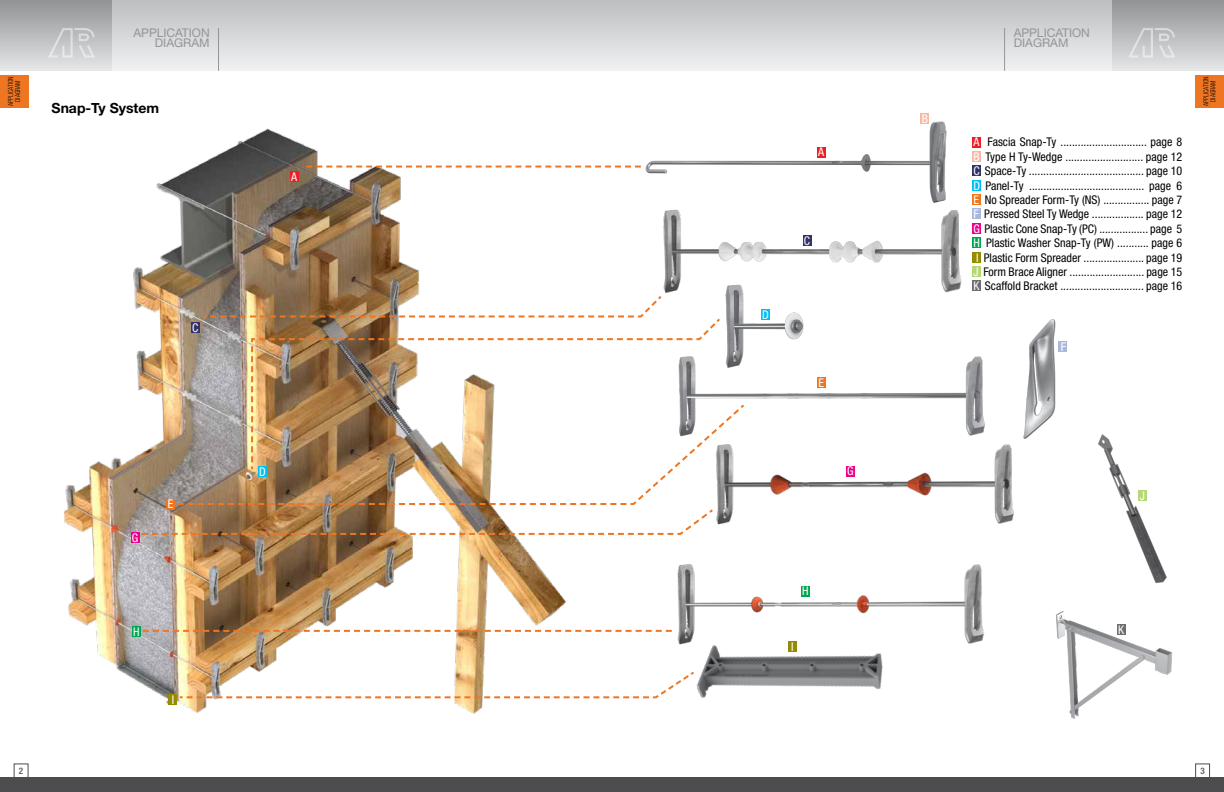
<style>
.page{position:relative;width:1224px;height:792px;background:#fff}
.page>*{position:absolute;margin:0;border:0;box-sizing:border-box;transform-origin:0 0}
.t1{font:700 14px "Helvetica Neue LT Std";color:#000}
.t2{font:condensed 12px/14.4px "Helvetica Neue LT Std";color:#000;text-align:justify}
.t3{font:12px/10.5px "Helvetica Neue LT Std";color:#939598}
.t4{font:condensed 12px "Helvetica Neue LT Std";color:#fff}
.t5{font:500 condensed 9px "Helvetica Neue LT Std";color:#4d4d4f}
.t6{font:300 condensed 7px/7px "Helvetica Neue LT Std";letter-spacing:-.01em;color:#000;text-align:center;scale:.9 1}
.s1{color:#fff}
</style>
<div class="page">
<div style="left:1195px;top:764px;width:15px;height:14px;border:1px solid #4d4d4f"></div>
<div style="left:14px;top:764px;width:14px;height:14px;border:1px solid #4d4d4f"></div>
<div style="left:972px;top:209px;width:9px;height:10px;background:#abb8de"></div>
<img style="left:635px;top:118px;width:312px;height:85px">
<img style="left:663px;top:209px;width:299px;height:84px">
<div style="left:972px;top:137px;width:9px;height:10px;background:#ed1d24"></div>
<div style="left:972px;top:165px;width:9px;height:11px;background:#343469"></div>
<div style="left:972px;top:180px;width:9px;height:11px;background:#00c0f3"></div>
<div style="left:972px;top:194px;width:9px;height:11px;background:#ee7623"></div>
<div style="left:972px;top:223px;width:9px;height:11px;background:#ec008c"></div>
<div style="left:972px;top:151px;width:9px;height:11px;background:#fab7a2"></div>
<div style="left:972px;top:237px;width:9px;height:11px;background:#00a651"></div>
<div style="left:972px;top:252px;width:9px;height:10px;background:#948b00"></div>
<div style="left:972px;top:266px;width:9px;height:11px;background:#b7d776"></div>
<div style="left:972px;top:280px;width:9px;height:11px;background:#6d6e71"></div>
<div style="left:0;top:0;width:1224px;height:71px;background:linear-gradient(to bottom,#bcbec0,#f1f2f2)"></div>
<div style="left:0;top:0;width:111px;height:71px;background:linear-gradient(to bottom,#909295,#e5e6e8)"></div>
<svg style="left:48px;top:28px;width:47px;height:30px"></svg>
<hr style="left:1004px;top:28px;width:1px;height:43px;background:#939598">
<hr style="left:218px;top:28px;width:1px;height:43px;background:#939598">
<div style="left:1113px;top:0;width:111px;height:71px;background:linear-gradient(to bottom,#909295,#e5e6e8)"></div>
<svg style="left:1128px;top:28px;width:47px;height:30px"></svg>
<div style="left:0;top:75px;width:28px;height:32px;background:#ee7623"></div>
<img style="left:714px;top:279px;width:95px;height:72px">
<div style="left:1195px;top:75px;width:29px;height:32px;background:#ee7623"></div>
<div style="left:0;top:778px;width:1224px;height:14px;background:#4d4d4f"></div>
<img style="left:64px;top:128px;width:548px;height:586px">
<div style="left:817px;top:147px;width:8px;height:10px;background:#ed1d24"></div>
<div style="left:290px;top:171px;width:9px;height:11px;background:#ed1d24"></div>
<div style="left:803px;top:235px;width:8px;height:11px;background:#343469"></div>
<div style="left:191px;top:322px;width:9px;height:11px;background:#343469"></div>
<div style="left:761px;top:309px;width:9px;height:11px;background:#00c0f3"></div>
<div style="left:1058px;top:341px;width:9px;height:11px;background:#abb8de"></div>
<img style="left:677px;top:564px;width:308px;height:81px">
<div style="left:801px;top:586px;width:9px;height:10px;background:#00a651"></div>
<div style="left:132px;top:626px;width:9px;height:11px;background:#00a651"></div>
<div style="left:921px;top:113px;width:8px;height:11px;background:#fab7a2"></div>
<img style="left:1023px;top:319px;width:33px;height:120px">
<img style="left:1098px;top:434px;width:69px;height:149px">
<img style="left:1055px;top:611px;width:118px;height:108px">
<img style="left:741px;top:351px;width:244px;height:85px">
<img style="left:746px;top:444px;width:268px;height:80px">
<img style="left:686px;top:643px;width:205px;height:55px">
<svg style="left:178px;top:670px;width:518px;height:29px"></svg>
<svg style="left:143px;top:630px;width:529px;height:2px"></svg>
<svg style="left:306px;top:166px;width:335px;height:2px"></svg>
<svg style="left:201px;top:294px;width:461px;height:24px"></svg>
<img style="left:133px;top:346px;width:608px;height:190px">
<img style="left:250px;top:316px;width:472px;height:155px">
<div style="left:1138px;top:490px;width:9px;height:11px;background:#b7d776"></div>
<div style="left:788px;top:641px;width:9px;height:11px;background:#948b00"></div>
<div style="left:169px;top:694px;width:8px;height:11px;background:#948b00"></div>
<div style="left:846px;top:466px;width:9px;height:10px;background:#ec008c"></div>
<div style="left:131px;top:533px;width:8px;height:10px;background:#ec008c"></div>
<div style="left:817px;top:378px;width:9px;height:10px;background:#ee7623"></div>
<div style="left:166px;top:499px;width:9px;height:10px;background:#ee7623"></div>
<p class="t3" style="left:134px;top:27px;width:78px;text-align:right">APPLICATION<br>DIAGRAM</p>
<p class="t3" style="left:1014px;top:27px;width:78px">APPLICATION<br>DIAGRAM</p>
<p class="t6" style="left:7px;top:106px;width:34px;rotate:-90deg">APPLICATION<br>DIAGRAM</p>
<p class="t6" style="left:1203px;top:106px;width:34px;rotate:-90deg">APPLICATION<br>DIAGRAM</p>
<p class="t2" style="left:973px;top:135px;width:210px"><span class="s1">A</span> Fascia Snap-Ty .............................. page 8<br><span class="s1">B</span> Type H Ty-Wedge ........................... page 12<br><span class="s1">C</span> Space-Ty ........................................ page 10<br><span class="s1">D</span> Panel-Ty ........................................ page 6<br><span class="s1">E</span> No Spreader Form-Ty (NS) ................ page 7<br><span class="s1">F</span> Pressed Steel Ty Wedge .................. page 12<br><span class="s1">G</span> Plastic Cone Snap-Ty (PC) ................. page 5<br><span class="s1">H</span> Plastic Washer Snap-Ty (PW) ........... page 6<br><span class="s1">I</span> Plastic Form Spreader ..................... page 19<br><span class="s1">J</span> Form Brace Aligner .......................... page 15<br><span class="s1">K</span> Scaffold Bracket ............................. page 16</p>
<p class="t1" style="left:52px;top:99px;width:109px">Snap-Ty System</p>
<p class="t4" style="left:922px;top:112px;width:8px">B</p>
<p class="t4" style="left:818px;top:145px;width:7px">A</p>
<p class="t4" style="left:291px;top:170px;width:7px">A</p>
<p class="t4" style="left:804px;top:233px;width:8px">C</p>
<p class="t4" style="left:192px;top:321px;width:8px">C</p>
<p class="t4" style="left:762px;top:308px;width:8px">D</p>
<p class="t4" style="left:818px;top:376px;width:7px">E</p>
<p class="t4" style="left:1061px;top:340px;width:7px">F</p>
<p class="t4" style="left:132px;top:531px;width:8px">G</p>
<p class="t4" style="left:168px;top:497px;width:7px">E</p>
<p class="t4" style="left:259px;top:465px;width:8px">D</p>
<p class="t4" style="left:847px;top:464px;width:8px">G</p>
<p class="t4" style="left:1140px;top:489px;width:7px">J</p>
<p class="t4" style="left:802px;top:584px;width:8px">H</p>
<p class="t4" style="left:133px;top:625px;width:8px">H</p>
<p class="t4" style="left:1118px;top:622px;width:7px">K</p>
<p class="t4" style="left:172px;top:693px;width:4px">I</p>
<p class="t4" style="left:791px;top:640px;width:4px">I</p>
<p class="t5" style="left:19px;top:766px;width:6px">2</p>
<p class="t5" style="left:1200px;top:766px;width:6px">3</p>
</div>
